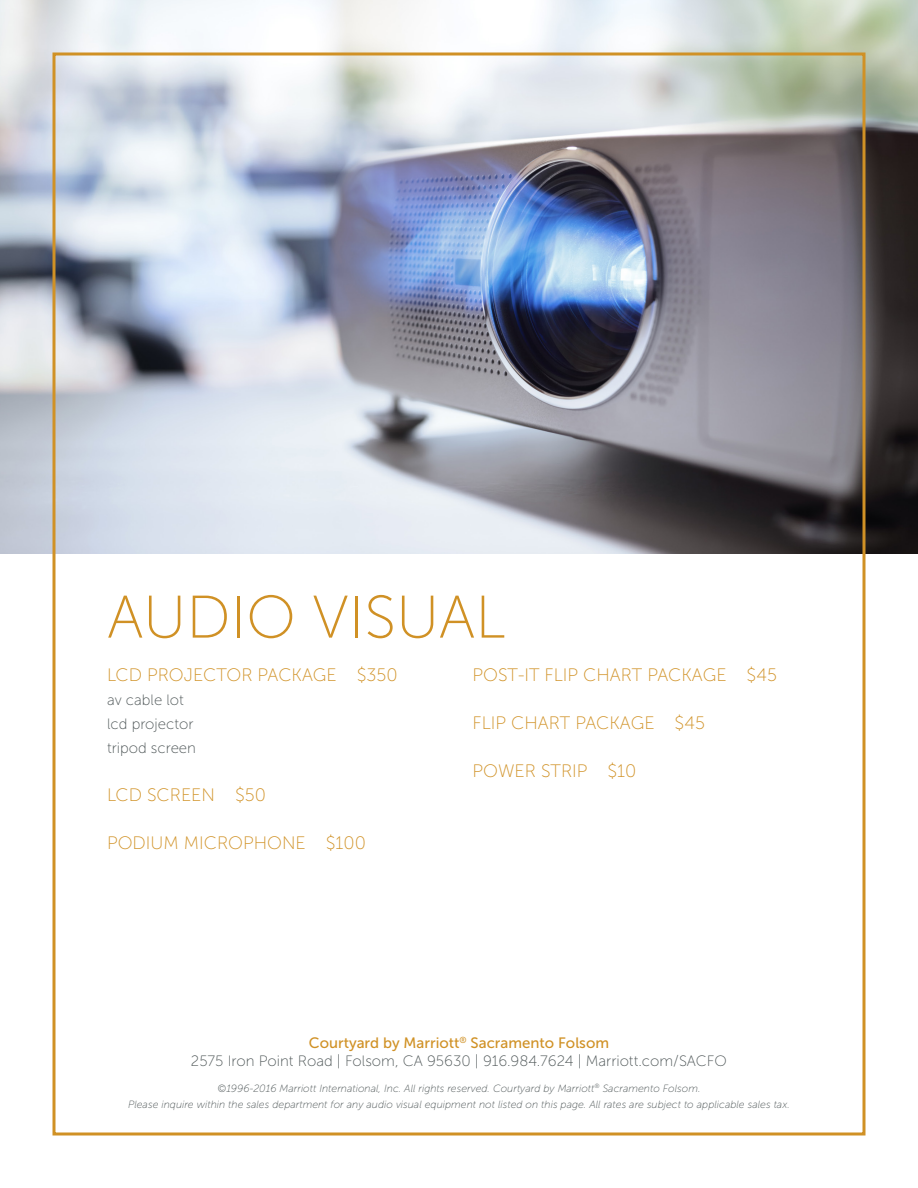
<style>
.page{position:relative;width:918px;height:1188px;background:#fff}
.page>*{position:absolute;margin:0;border:0;box-sizing:border-box;transform-origin:0 0}
.t1{font:60px "Museo Sans 100";color:#d09125}
.t2{font:18px "Museo Sans 100";color:#d09125}
.t3{font:15px "Museo Sans 100";color:#4e5657}
.t4{font:15px "Museo Sans 500";color:#d09125}
.t5{font:italic 10.5px/16.5px "Museo Sans 100";color:#4e5657;text-align:center}
</style>
<div class="page">
<img style="left:0;top:0;width:918px;height:554px">
<p class="t1" style="left:107px;top:585px;width:400px">AUDIO VISUAL</p>
<p class="t2" style="left:107px;top:665px;width:292px">LCD PROJECTOR PACKAGE $350</p>
<p class="t3" style="left:107px;top:692px;width:78px">av cable lot</p>
<p class="t3" style="left:107px;top:716px;width:88px">lcd projector</p>
<p class="t3" style="left:107px;top:740px;width:90px">tripod screen</p>
<p class="t2" style="left:107px;top:785px;width:161px">LCD SCREEN $50</p>
<p class="t2" style="left:107px;top:833px;width:260px">PODIUM MICROPHONE $100</p>
<p class="t2" style="left:473px;top:665px;width:306px">POST-IT FLIP CHART PACKAGE $45</p>
<p class="t2" style="left:473px;top:713px;width:234px">FLIP CHART PACKAGE $45</p>
<p class="t2" style="left:473px;top:761px;width:165px">POWER STRIP $10</p>
<h3 class="t4" style="left:309px;top:1035px;width:302px">Courtyard by Marriott<sup>®</sup> Sacramento Folsom</h3>
<h3 class="t3" style="left:191px;top:1053px;width:538px">2575 Iron Point Road | Folsom, CA 95630 | 916.984.7624 | Marriott.com/SACFO</h3>
<p class="t5" style="left:128px;top:1080px;width:663px">©1996-2016 Marriott International, Inc. All rights reserved. Courtyard by Marriott<sup>®</sup> Sacramento Folsom.<br>Please inquire within the sales department for any audio visual equipment not listed on this page. All rates are subject to applicable sales tax.</p>
</div>
